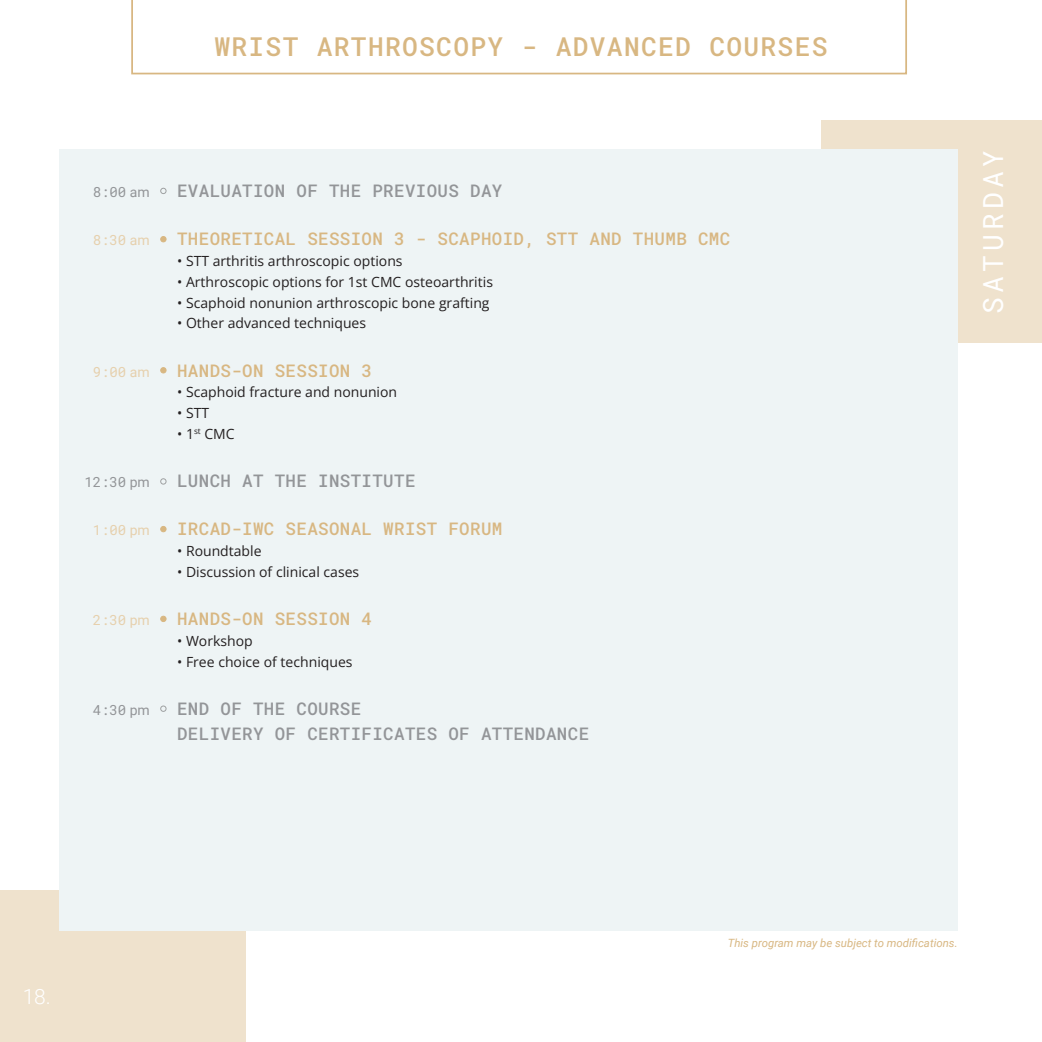
<style>
.page{position:relative;width:1042px;height:1042px;background:#fff}
.page>*{position:absolute;margin:0;border:0;box-sizing:border-box;transform-origin:0 0}
.t1{font:28px "Roboto Mono";letter-spacing:.15em;color:#fff}
.t2{font:26.25px "Roboto Mono";letter-spacing:.05em;color:#d8b782}
.t3{font:300 21px "Roboto";color:#fff}
.t4{font:17.5px "Roboto Mono";letter-spacing:.02em;color:#d8b782}
.t5{font:17.5px/25px "Roboto Mono";letter-spacing:.02em;color:#939598}
.t6{font:14px "Open Sans";color:#231f20}
.t7{font:14px "Roboto Mono";color:#e6d0ad}
.t8{font:14px "Roboto Mono";color:#939598}
.t9{font:italic 11.38px "Roboto";color:#d8b782}
.s1{font-family:"Roboto"}
</style>
<div class="page">
<div style="left:0;top:890px;width:246px;height:152px;background:#efe2cd"></div>
<div style="left:821px;top:120px;width:221px;height:222px;background:#efe2cd"></div>
<div style="left:59px;top:150px;width:898px;height:781px;background:#eef4f5"></div>
<svg style="left:160px;top:236px;width:6px;height:6px"></svg>
<svg style="left:160px;top:367px;width:6px;height:6px"></svg>
<svg style="left:160px;top:526px;width:6px;height:6px"></svg>
<svg style="left:160px;top:616px;width:6px;height:6px"></svg>
<svg style="left:160px;top:188px;width:6px;height:6px"></svg>
<svg style="left:160px;top:478px;width:6px;height:6px"></svg>
<div style="left:160px;top:705px;width:6px;height:7px;border:1px solid #231f20;border-radius:50%"></div>
<svg style="left:131px;top:0;width:776px;height:74px"></svg>
<hr style="left:1041px;top:435px;width:1px;height:34px;background:#d8b782">
<hr style="left:1041px;top:511px;width:1px;height:34px;background:#d8b782">
<hr style="left:1041px;top:794px;width:1px;height:34px;background:#d8b782">
<hr style="left:1041px;top:668px;width:1px;height:35px;background:#d8b782">
<h2 class="t2" style="left:214px;top:29px;width:614px">WRIST ARTHROSCOPY - ADVANCED COURSES</h2>
<p class="t8" style="left:93px;top:182px;width:58px">8:00 <span class="s1">am</span></p>
<p class="t5" style="left:177px;top:178px;width:327px">EVALUATION OF THE PREVIOUS DAY</p>
<p class="t7" style="left:93px;top:231px;width:58px">8:30 <span class="s1">am</span></p>
<p class="t4" style="left:177px;top:227px;width:555px">THEORETICAL SESSION 3 - SCAPHOID, STT AND THUMB CMC</p>
<p class="t6" style="left:177px;top:251px;width:227px">• STT arthritis arthroscopic options</p>
<p class="t6" style="left:177px;top:272px;width:317px">• Arthroscopic options for 1st CMC osteoarthritis</p>
<p class="t6" style="left:177px;top:293px;width:314px">• Scaphoid nonunion arthroscopic bone grafting</p>
<p class="t6" style="left:177px;top:314px;width:191px">• Other advanced techniques</p>
<p class="t7" style="left:93px;top:362px;width:58px">9:00 <span class="s1">am</span></p>
<p class="t4" style="left:177px;top:358px;width:196px">HANDS-ON SESSION 3</p>
<p class="t6" style="left:177px;top:383px;width:221px">• Scaphoid fracture and nonunion</p>
<p class="t6" style="left:177px;top:403px;width:34px">• STT</p>
<p class="t6" style="left:177px;top:424px;width:59px">• 1<sup>st</sup> CMC</p>
<p class="t8" style="left:84px;top:472px;width:67px">12:30 <span class="s1">pm</span></p>
<p class="t5" style="left:177px;top:468px;width:240px">LUNCH AT THE INSTITUTE</p>
<p class="t7" style="left:93px;top:521px;width:59px">1:00 <span class="s1">pm</span></p>
<p class="t4" style="left:177px;top:517px;width:327px">IRCAD-IWC SEASONAL WRIST FORUM</p>
<p class="t6" style="left:177px;top:541px;width:86px">• Roundtable</p>
<p class="t6" style="left:177px;top:562px;width:184px">• Discussion of clinical cases</p>
<p class="t7" style="left:93px;top:610px;width:59px">2:30 <span class="s1">pm</span></p>
<p class="t4" style="left:177px;top:607px;width:196px">HANDS-ON SESSION 4</p>
<p class="t6" style="left:177px;top:631px;width:77px">• Workshop</p>
<p class="t6" style="left:177px;top:652px;width:177px">• Free choice of techniques</p>
<p class="t8" style="left:93px;top:700px;width:59px">4:30 <span class="s1">pm</span></p>
<p class="t5" style="left:177px;top:695px;width:413px">END OF THE COURSE<br>DELIVERY OF CERTIFICATES OF ATTENDANCE</p>
<h1 class="t1" style="left:974px;top:314px;width:165px;rotate:-90deg">SATURDAY</h1>
<h3 class="t3" style="left:23px;top:982px;width:29px">18.</h3>
<p class="t9" style="left:728px;top:935px;width:231px">This program may be subject to modifications.</p>
</div>
